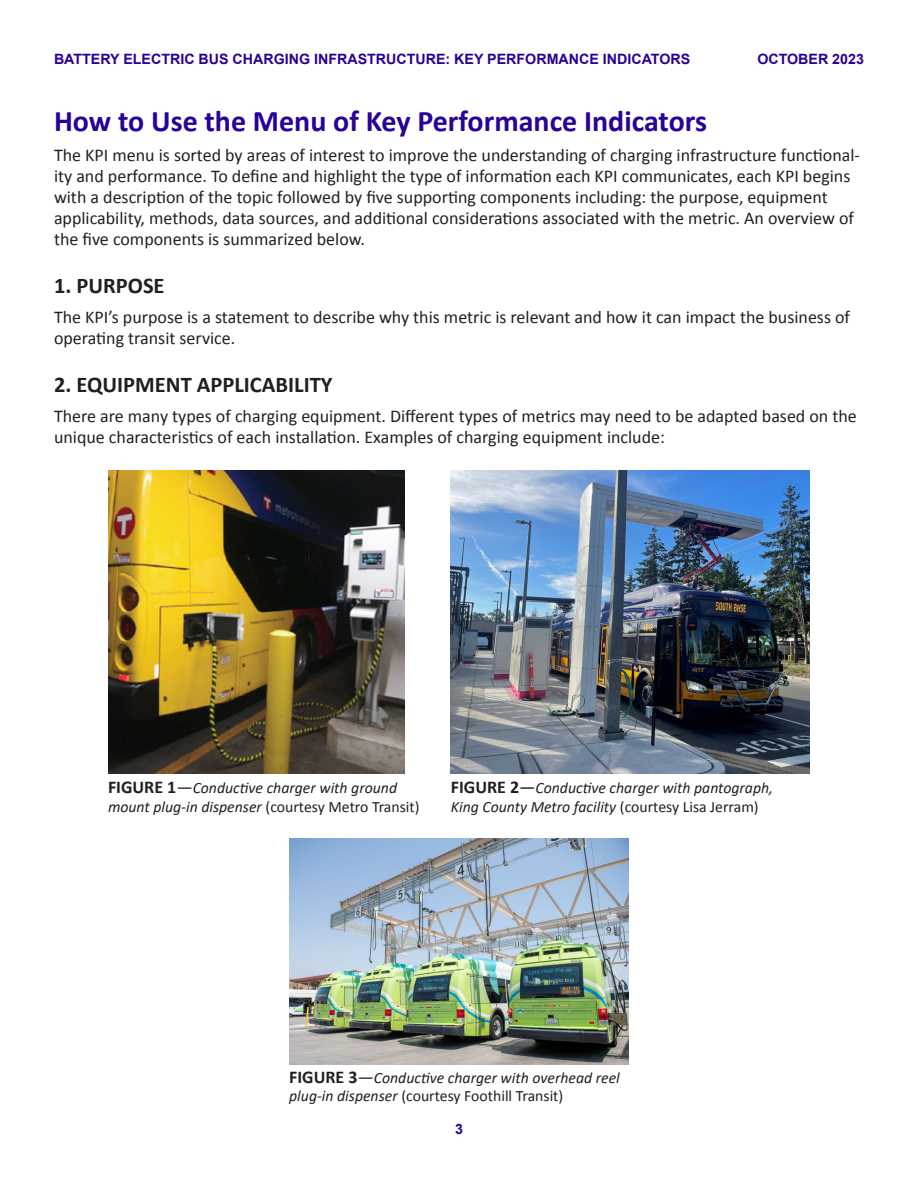
<style>
.page{position:relative;width:918px;height:1188px;background:#fff}
.page>*{position:absolute;margin:0;border:0;box-sizing:border-box;transform-origin:0 0}
.t1{font:700 30px "Calibri";color:#290098}
.t2{font:700 22.5px "Calibri";color:#231f20}
.t3{font:18px/21px "Calibri";color:#231f20}
.t4{font:italic 15.75px/18.8px "Calibri";color:#231f20}
.t5{font:700 14.25px "Arial";color:#290098}
.s1{font-weight:700;font-style:normal;font-size:18px}
.s2{font-size:18px}
.s3{font-style:normal}
.s4{font-style:normal;font-size:18px}
</style>
<div class="page">
<img style="left:451px;top:471px;width:359px;height:302px">
<img style="left:108px;top:471px;width:297px;height:302px">
<img style="left:289px;top:838px;width:340px;height:227px">
<p class="t5" style="left:54px;top:50px;width:638px">BATTERY ELECTRIC BUS CHARGING INFRASTRUCTURE: KEY PERFORMANCE INDICATORS</p>
<p class="t5" style="left:757px;top:50px;width:108px">OCTOBER 2023</p>
<p class="t1" style="left:54px;top:99px;width:655px">How to Use the Menu of Key Performance Indicators</p>
<p class="t3" style="left:54px;top:144px;width:808px">The KPI menu is sorted by areas of interest to improve the understanding of charging infrastructure functional&shy;ity and performance. To define and highlight the type of information each KPI communicates, each KPI begins with a description of the topic followed by five supporting components including: the purpose, equipment applicability, methods, data sources, and additional considerations associated with the metric. An overview of the five components is summarized below.</p>
<p class="t2" style="left:54px;top:269px;width:112px">1. PURPOSE</p>
<p class="t3" style="left:54px;top:306px;width:798px">The KPI’s purpose is a statement to describe why this metric is relevant and how it can impact the business of operating transit service.</p>
<p class="t2" style="left:54px;top:368px;width:280px">2. EQUIPMENT APPLICABILITY</p>
<p class="t3" style="left:54px;top:405px;width:804px">There are many types of charging equipment. Different types of metrics may need to be adapted based on the unique characteristics of each installation. Examples of charging equipment include:</p>
<p class="t4" style="left:108px;top:778px;width:313px"><span class="s1">FIGURE 1</span><span class="s2">—</span>Conductive charger with ground mount plug-in dispenser <span class="s3">(courtesy Metro Transit)</span></p>
<p class="t4" style="left:451px;top:778px;width:324px"><span class="s1">FIGURE 2</span><span class="s4">—</span>Conductive charger with pantograph,<br>King County Metro facility <span class="s3">(courtesy Lisa Jerram)</span></p>
<p class="t4" style="left:289px;top:1067px;width:332px"><span class="s1">FIGURE 3</span><span class="s2">—</span>Conductive charger with overhead reel plug-in dispenser <span class="s3">(courtesy Foothill Transit)</span></p>
<p class="t5" style="left:455px;top:1120px;width:9px">3</p>
</div>
